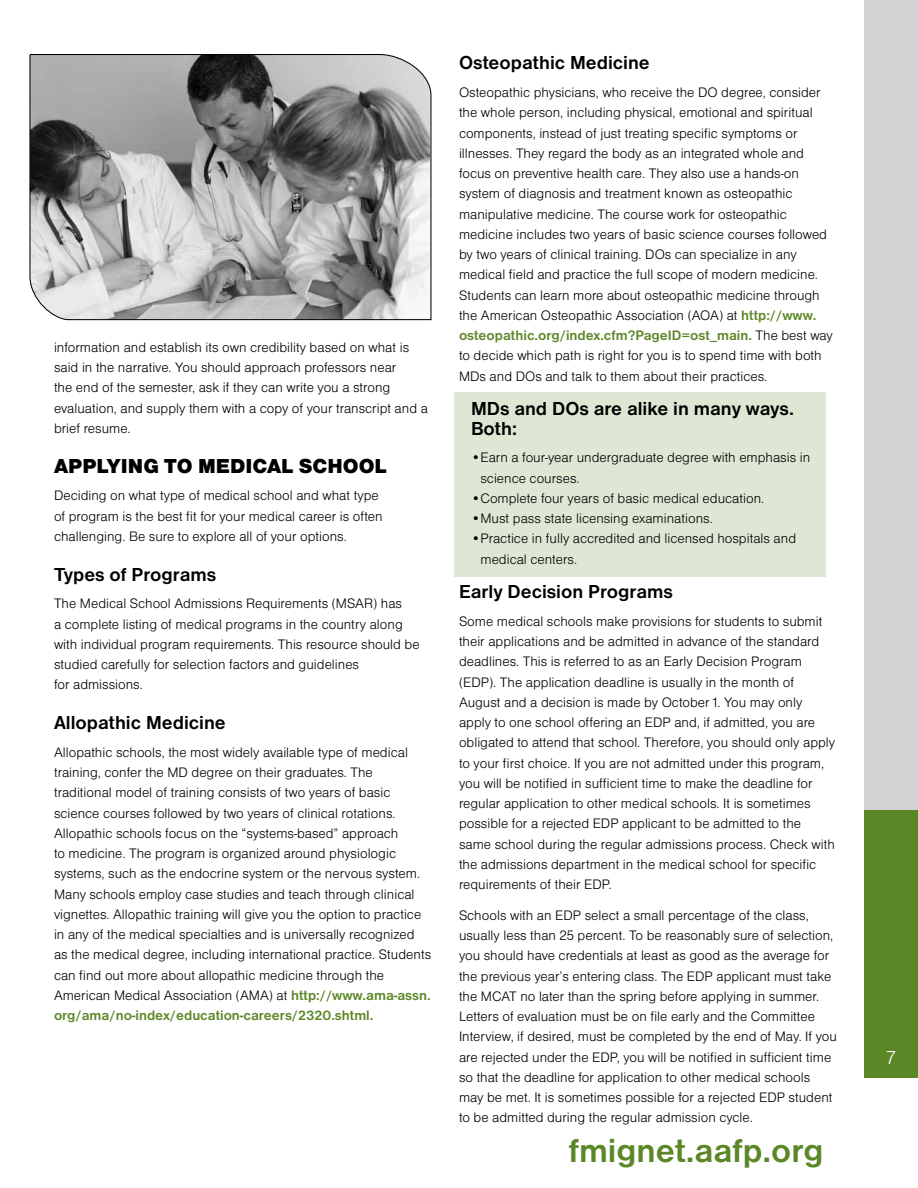
<style>
.page{position:relative;width:918px;height:1188px;background:#fff}
.page>*{position:absolute;margin:0;border:0;box-sizing:border-box;transform-origin:0 0}
.t1{font:700 34.5px "Nimbus San D";color:#5c8727}
.t2{font:21px "Nimbus San D Blac";color:#000}
.t3{font:700 19.5px/19.5px "Nimbus San D";color:#000}
.t4{font:19.5px "Nimbus San D Ligh";color:#fff}
.t5{font:14.25px/20.2px "Nimbus San D Ligh";color:#000}
.t6{font:700 14.25px "Nimbus San D";color:#5c8727}
.s1{font-family:"Nimbus San D";font-weight:700;color:#5c8727}
.s2{font-family:"Nimbus San D Ligh";font-weight:400;color:#000}
</style>
<div class="page">
<div style="left:864px;top:0;width:54px;height:1050px;background:#d1d3d4"></div>
<div style="left:864px;top:810px;width:54px;height:267px;background:#5c8727"></div>
<div style="left:454px;top:392px;width:372px;height:185px;background:#dee7d4"></div>
<svg style="left:29px;top:54px;width:403px;height:267px;background:#9b9b9b"></svg>
<p class="t5" style="left:54px;top:337px;width:375px">information and establish its own credibility based on what is said in the narrative. You should approach professors near<br>the end of the semester, ask if they can write you a strong evaluation, and supply them with a copy of your transcript and a brief resume.</p>
<h2 class="t2" style="left:54px;top:453px;width:334px">APPLYING TO MEDICAL SCHOOL</h2>
<p class="t5" style="left:54px;top:485px;width:330px">Deciding on what type of medical school and what type of program is the best fit for your medical career is often challenging. Be sure to explore all of your options.</p>
<h3 class="t3" style="left:54px;top:564px;width:164px">Types of Programs</h3>
<p class="t5" style="left:54px;top:593px;width:367px">The Medical School Admissions Requirements (MSAR) has<br>a complete listing of medical programs in the country along with individual program requirements. This resource should be studied carefully for selection factors and guidelines<br>for admissions.</p>
<h3 class="t3" style="left:54px;top:713px;width:173px">Allopathic Medicine</h3>
<p class="t5" style="left:54px;top:742px;width:379px">Allopathic schools, the most widely available type of medical training, confer the MD degree on their graduates. The traditional model of training consists of two years of basic science courses followed by two years of clinical rotations.<br>Allopathic schools focus on the “systems-based” approach<br>to medicine. The program is organized around physiologic systems, such as the endocrine system or the nervous system.<br>Many schools employ case studies and teach through clinical vignettes. Allopathic training will give you the option to practice in any of the medical specialties and is universally recognized as the medical degree, including international practice. Students can find out more about allopathic medicine through the American Medical Association (AMA) at <span class="s1">http://www.ama-assn.</span></p>
<p class="t6" style="left:54px;top:1007px;width:321px">org/ama/no-index/education-careers/2320.shtml.</p>
<h3 class="t3" style="left:459px;top:53px;width:192px">Osteopathic Medicine</h3>
<p class="t5" style="left:459px;top:82px;width:370px">Osteopathic physicians, who receive the DO degree, consider the whole person, including physical, emotional and spiritual components, instead of just treating specific symptoms or illnesses. They regard the body as an integrated whole and focus on preventive health care. They also use a hands-on system of diagnosis and treatment known as osteopathic manipulative medicine. The course work for osteopathic medicine includes two years of basic science courses followed by two years of clinical training. DOs can specialize in any medical field and practice the full scope of modern medicine.<br>Students can learn more about osteopathic medicine through the American Osteopathic Association (AOA) at <span class="s1">http://www.</span></p>
<p class="t6" style="left:459px;top:327px;width:375px">osteopathic.org/index.cfm?PageID=ost_main. <span class="s2">The best way</span></p>
<p class="t5" style="left:459px;top:345px;width:364px">to decide which path is right for you is to spend time with both<br>MDs and DOs and talk to them about their practices.</p>
<h3 class="t3" style="left:471px;top:399px;width:325px">MDs and DOs are alike in many ways.<br>Both:</h3>
<p class="t5" style="left:481px;top:447px;width:331px;text-indent:-10px">•Earn a four-year undergraduate degree with emphasis in science courses.</p>
<p class="t5" style="left:471px;top:488px;width:295px">•Complete four years of basic medical education.</p>
<p class="t5" style="left:471px;top:508px;width:243px">•Must pass state licensing examinations.</p>
<p class="t5" style="left:481px;top:528px;width:317px;text-indent:-10px">•Practice in fully accredited and licensed hospitals and medical centers.</p>
<h3 class="t3" style="left:459px;top:582px;width:215px">Early Decision Programs</h3>
<p class="t5" style="left:459px;top:611px;width:378px">Some medical schools make provisions for students to submit their applications and be admitted in advance of the standard deadlines. This is referred to as an Early Decision Program (EDP). The application deadline is usually in the month of August and a decision is made by October 1. You may only apply to one school offering an EDP and, if admitted, you are obligated to attend that school. Therefore, you should only apply to your first choice. If you are not admitted under this program, you will be notified in sufficient time to make the deadline for regular application to other medical schools. It is sometimes possible for a rejected EDP applicant to be admitted to the same school during the regular admissions process. Check with the admissions department in the medical school for specific requirements of their EDP.</p>
<p class="t5" style="left:459px;top:905px;width:379px">Schools with an EDP select a small percentage of the class, usually less than 25 percent. To be reasonably sure of selection, you should have credentials at least as good as the average for the previous year’s entering class. The EDP applicant must take the MCAT no later than the spring before applying in summer.<br>Letters of evaluation must be on file early and the Committee Interview, if desired, must be completed by the end of May. If you are rejected under the EDP, you will be notified in sufficient time so that the deadline for application to other medical schools may be met. It is sometimes possible for a rejected EDP student to be admitted during the regular admission cycle.</p>
<h1 class="t1" style="left:569px;top:1131px;width:256px">fmignet.aafp.org</h1>
<h3 class="t4" style="left:887px;top:1047px;width:10px">7</h3>
</div>
